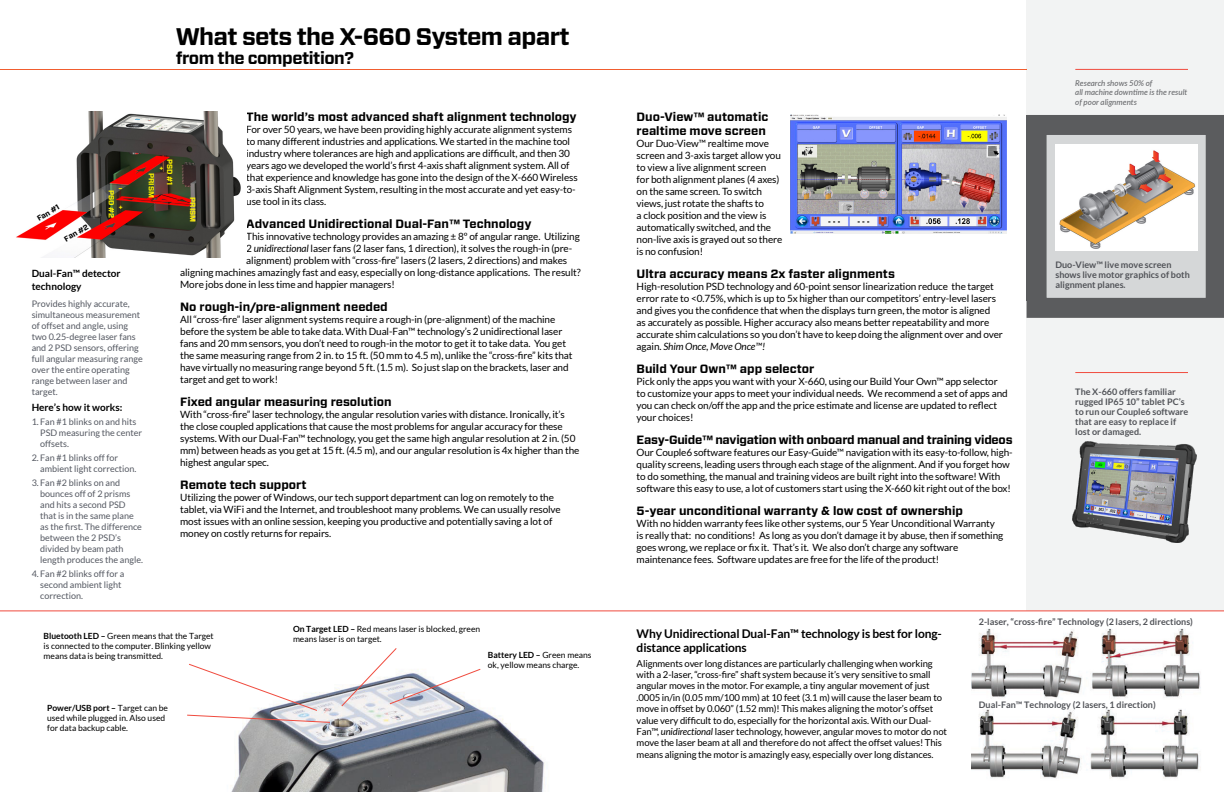
<style>
.page{position:relative;width:1224px;height:792px;background:#fff}
.page>*{position:absolute;margin:0;border:0;box-sizing:border-box;transform-origin:0 0}
.t1{font:700 24px "Forza";letter-spacing:-.03em;color:#000}
.t2{font:700 17px "Forza";letter-spacing:-.03em;color:#000}
.t3{font:700 12px/14.4px "Forza";color:#000}
.t4{font:700 12px/14px "Lato";letter-spacing:-.01em;color:#000}
.t5{font:700 12px "Forza";letter-spacing:-.02em;color:#000}
.t6{font:10px/12px "Lato";letter-spacing:-.01em;color:#000}
.t7{font:700 10px/13px "Lato";color:#000}
.t8{font:9.5px/11.4px "Lato";letter-spacing:-.01em;color:#000}
.t9{font:9px/11px "Lato";color:#545861}
.t10{font:700 9px/10px "Lato";color:#515358}
.t11{font:8.5px/10px "Lato";color:#000}
.t12{font:italic 500 8px/9.6px "Lato";color:#696a6d}
.t13{font:700 7.5px "Forza";color:#fff200}
.t14{font:700 7.5px "Forza";color:#000}
.s1{font-style:italic}
.s2{font-weight:700}
</style>
<div class="page">
<div style="left:1027px;top:0;width:197px;height:611px;background:#f2f3f3"></div>
<hr style="left:0;top:611px;width:1224px;height:1px;background:#f04b3e">
<img style="left:231px;top:688px;width:314px;height:104px">
<img style="left:790px;top:115px;width:216px;height:118px">
<img style="left:971px;top:629px;width:230px;height:69px">
<img style="left:971px;top:709px;width:230px;height:70px">
<svg style="left:187px;top:664px;width:143px;height:59px"></svg>
<svg style="left:341px;top:648px;width:140px;height:58px"></svg>
<svg style="left:1026px;top:105px;width:198px;height:223px"></svg>
<img style="left:1055px;top:145px;width:142px;height:106px">
<img style="left:1072px;top:441px;width:124px;height:102px">
<hr style="left:1075px;top:372px;width:113px;height:1px;background:#f04b3e">
<img style="left:16px;top:111px;width:225px;height:146px">
<hr style="left:1075px;top:69px;width:113px;height:1px;background:#f04b3e">
<hr style="left:0;top:69px;width:1027px;height:1px;background:#f15d2f">
<h1 class="t1" style="left:176px;top:20px;width:396px">What sets the X-660 System apart</h1>
<h2 class="t2" style="left:176px;top:47px;width:180px">from the competition?</h2>
<p class="t3" style="left:246px;top:110px;width:332px">The world’s most advanced shaft alignment technology</p>
<p class="t6" style="left:246px;top:123px;width:333px">For over 50 years, we have been providing highly accurate alignment systems to many different industries and applications. We started in the machine tool industry where tolerances are high and applications are difficult, and then 30 years ago we developed the world’s first 4-axis shaft alignment system. All of that experience and knowledge has gone into the design of the X-660 Wireless 3-axis Shaft Alignment System, resulting in the most accurate and yet easy-to&shy;use tool in its class.</p>
<p class="t3" style="left:246px;top:217px;width:287px">Advanced Unidirectional Dual-Fan™ Technology</p>
<p class="t6" style="left:246px;top:230px;width:335px">This innovative technology provides an amazing ± 8º of angular range. Utilizing</p>
<p class="t6" style="left:246px;top:242px;width:327px">2 <span class="s1">unidirectional</span> laser fans (2 laser fans, 1 direction), it solves the rough-in (pre-</p>
<p class="t6" style="left:246px;top:254px;width:322px">alignment) problem with “cross-fire” lasers (2 lasers, 2 directions) and makes</p>
<p class="t6" style="left:180px;top:266px;width:402px">aligning machines amazingly fast and easy, especially on long-distance applications. The result?</p>
<p class="t6" style="left:180px;top:278px;width:216px">More jobs done in less time and happier managers!</p>
<p class="t3" style="left:180px;top:300px;width:209px">No rough-in/pre-alignment needed</p>
<p class="t6" style="left:180px;top:313px;width:394px">All “cross-fire” laser alignment systems require a rough-in (pre-alignment) of the machine before the system be able to take data. With Dual-Fan™ technology’s 2 unidirectional laser fans and 20 mm sensors, you don’t need to rough-in the motor to get it to take data. You get the same measuring range from 2 in. to 15 ft. (50 mm to 4.5 m), unlike the “cross-fire” kits that have virtually no measuring range beyond 5 ft. (1.5 m). So just slap on the brackets, laser and target and get to work!</p>
<p class="t3" style="left:180px;top:394px;width:213px">Fixed angular measuring resolution</p>
<p class="t6" style="left:180px;top:408px;width:401px">With “cross-fire” laser technology, the angular resolution varies with distance. Ironically, it’s the close coupled applications that cause the most problems for angular accuracy for these systems. With our Dual-Fan™ technology, you get the same high angular resolution at 2 in. (50 mm) between heads as you get at 15 ft. (4.5 m), and our angular resolution is 4x higher than the highest angular spec.</p>
<p class="t3" style="left:180px;top:477px;width:128px">Remote tech support</p>
<p class="t6" style="left:180px;top:491px;width:382px">Utilizing the power of Windows, our tech support department can log on remotely to the tablet, via WiFi and the Internet, and troubleshoot many problems. We can usually resolve most issues with an online session, keeping you productive and potentially saving a lot of money on costly returns for repairs.</p>
<p class="t13" style="left:175px;top:159px;width:28px;rotate:90deg">PSD #1</p>
<p class="t13" style="left:159px;top:163px;width:5px">+</p>
<p class="t13" style="left:156px;top:173px;width:26px;rotate:90deg">PRISM</p>
<p class="t13" style="left:119px;top:184px;width:5px">–</p>
<p class="t13" style="left:119px;top:202px;width:5px">+</p>
<p class="t13" style="left:117px;top:190px;width:30px;rotate:90deg">PSD #2</p>
<p class="t13" style="left:198px;top:197px;width:26px;rotate:90deg">PRISM</p>
<p class="t14" style="left:35px;top:215px;width:26px;rotate:-30deg">Fan #1</p>
<p class="t14" style="left:62px;top:235px;width:28px;rotate:-30deg">Fan #2</p>
<p class="t7" style="left:32px;top:267px;width:91px">Dual-Fan™ detector technology</p>
<p class="t9" style="left:32px;top:298px;width:113px">Provides highly accurate, simultaneous measurement of offset and angle, using two 0.25-degree laser fans and 2 PSD sensors, offering full angular measuring range over the entire operating range between laser and target.</p>
<p class="t7" style="left:32px;top:400px;width:92px">Here’s how it works:</p>
<p class="t9" style="left:40px;top:416px;width:104px;text-indent:-9px">1. Fan #1 blinks on and hits<br>PSD measuring the center offsets.</p>
<p class="t9" style="left:40px;top:452px;width:98px;text-indent:-9px">2. Fan #1 blinks off for ambient light correction.</p>
<p class="t9" style="left:40px;top:477px;width:104px;text-indent:-9px">3. Fan #2 blinks on and bounces off of 2 prisms and hits a second PSD that is in the same plane as the first. The difference between the 2 PSD’s divided by beam path length produces the angle.</p>
<p class="t9" style="left:40px;top:568px;width:86px;text-indent:-9px">4. Fan #2 blinks off for a second ambient light correction.</p>
<p class="t11" style="left:44px;top:631px;width:172px"><span class="s2">Bluetooth LED –</span> Green means that the Target is connected to the computer. Blinking yellow means data is being transmitted.</p>
<p class="t11" style="left:293px;top:624px;width:189px"><span class="s2">On Target LED –</span> Red means laser is blocked, green means laser is on target.</p>
<p class="t11" style="left:488px;top:650px;width:105px"><span class="s2">Battery LED –</span> Green means ok, yellow means charge.</p>
<p class="t11" style="left:47px;top:703px;width:122px"><span class="s2">Power/USB port –</span> Target can be used while plugged in. Also used for data backup cable.</p>
<p class="t3" style="left:637px;top:110px;width:133px">Duo-View™ automatic realtime move screen</p>
<p class="t6" style="left:637px;top:138px;width:147px">Our Duo-View™ realtime move screen and 3-axis target allow you to view a live alignment screen<br>for both alignment planes (4 axes) on the same screen. To switch views, just rotate the shafts to<br>a clock position and the view is automatically switched, and the non-live axis is grayed out so there is no confusion!</p>
<p class="t3" style="left:637px;top:267px;width:260px">Ultra accuracy means 2x faster alignments</p>
<p class="t6" style="left:637px;top:281px;width:368px">High-resolution PSD technology and 60-point sensor linearization reduce the target error rate to &lt;0.75%, which is up to 5x higher than our competitors’ entry-level lasers and gives you the confidence that when the displays turn green, the motor is aligned<br>as accurately as possible. Higher accuracy also means better repeatability and more accurate shim calculations so you don’t have to keep doing the alignment over and over again. <span class="s1">Shim Once, Move Once™!</span></p>
<p class="t3" style="left:637px;top:362px;width:179px">Build Your Own™ app selector</p>
<p class="t6" style="left:637px;top:376px;width:373px">Pick only the apps you want with your X-660, using our Build Your Own™ app selector to customize your apps to meet your individual needs. We recommend a set of apps and you can check on/off the app and the price estimate and license are updated to reflect your choices!</p>
<p class="t5" style="left:637px;top:432px;width:377px">Easy-Guide™ navigation with onboard manual and training videos</p>
<p class="t6" style="left:637px;top:446px;width:377px">Our Couple6 software features our Easy-Guide™ navigation with its easy-to-follow, high&shy;quality screens, leading users through each stage of the alignment. And if you forget how to do something, the manual and training videos are built right into the software! With software this easy to use, a lot of customers start using the X-660 kit right out of the box!</p>
<p class="t3" style="left:637px;top:504px;width:328px">5-year unconditional warranty &amp; low cost of ownership</p>
<p class="t6" style="left:637px;top:517px;width:368px">With no hidden warranty fees like other systems, our 5 Year Unconditional Warranty is really that: no conditions! As long as you don’t damage it by abuse, then if something goes wrong, we replace or fix it. That’s it. We also don’t charge any software maintenance fees. Software updates are free for the life of the product!</p>
<p class="t12" style="left:1075px;top:78px;width:114px">Research shows 50% of<br>all machine downtime is the result of poor alignments</p>
<p class="t10" style="left:1055px;top:259px;width:136px">Duo-View™ live move screen shows live motor graphics of both alignment planes.</p>
<p class="t10" style="left:1075px;top:386px;width:115px">The X-660 offers familiar rugged IP65 10” tablet PC’s to run our Couple6 software that are easy to replace if lost or damaged.</p>
<p class="t4" style="left:637px;top:627px;width:307px">Why Unidirectional Dual-Fan™ technology is best for long&shy;distance applications</p>
<p class="t8" style="left:637px;top:657px;width:312px">Alignments over long distances are particularly challenging when working with a 2-laser, “cross-fire” shaft system because it’s very sensitive to small angular moves in the motor. For example, a tiny angular movement of just .0005 in/in (0.05 mm/100 mm) at 10 feet (3.1 m) will cause the laser beam to move in offset by 0.060” (1.52 mm)! This makes aligning the motor’s offset value very difficult to do, especially for the horizontal axis. With our Dual-Fan™, <span class="s1">unidirectional</span> laser technology, however, angular moves to motor do not move the laser beam at all and therefore do not affect the offset values! This means aligning the motor is amazingly easy, especially over long distances.</p>
<p class="t10" style="left:979px;top:617px;width:216px">2-laser, “cross-fire” Technology (2 lasers, 2 directions)</p>
<p class="t10" style="left:979px;top:700px;width:178px">Dual-Fan™ Technology (2 lasers, 1 direction)</p>
</div>
